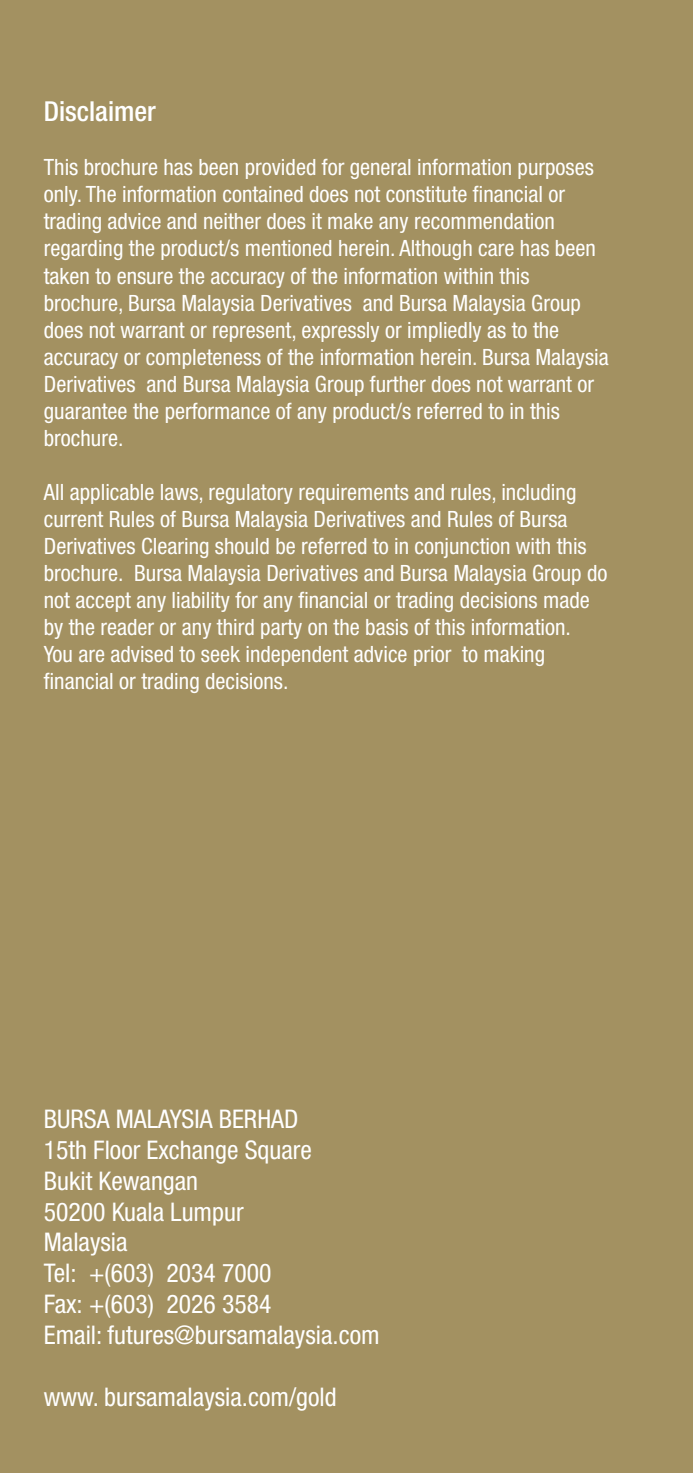
<style>
.page{position:relative;width:693px;height:1473px;background:#fff}
.page>*{position:absolute;margin:0;border:0;box-sizing:border-box;transform-origin:0 0}
.t1{font:500 condensed 27.5px "Helvetica Neue LT Std";color:#fff}
.t2{font:condensed 25.75px/30.8px "Helvetica Neue LT Std";color:#fff}
.t3{font:condensed 22.5px/27px "Helvetica Neue LT Std";color:#fff}
</style>
<div class="page">
<div style="left:0;top:0;width:692px;height:1473px;background:#a39161"></div>
<p class="t1" style="left:44px;top:95px;width:114px">Disclaimer</p>
<p class="t3" style="left:44px;top:154px;width:566px">This brochure has been provided for general information purposes only. The information contained does not constitute financial or trading advice and neither does it make any recommendation regarding the product/s mentioned herein. Although care has been taken to ensure the accuracy of the information within this brochure, Bursa Malaysia Derivatives and Bursa Malaysia Group does not warrant or represent, expressly or impliedly as to the accuracy or completeness of the information herein. Bursa Malaysia Derivatives and Bursa Malaysia Group further does not warrant or guarantee the performance of any product/s referred to in this brochure.</p>
<p class="t3" style="left:44px;top:478px;width:565px">All applicable laws, regulatory requirements and rules, including current Rules of Bursa Malaysia Derivatives and Rules of Bursa Derivatives Clearing should be referred to in conjunction with this brochure. Bursa Malaysia Derivatives and Bursa Malaysia Group do not accept any liability for any financial or trading decisions made by the reader or any third party on the basis of this information.<br>You are advised to seek independent advice prior to making financial or trading decisions.</p>
<p class="t2" style="left:44px;top:1103px;width:337px">BURSA MALAYSIA BERHAD<br>15th Floor Exchange Square<br>Bukit Kewangan<br>50200 Kuala Lumpur<br>Malaysia<br>Tel: +(603) 2034 7000<br>Fax: +(603) 2026 3584<br>Email: futures@bursamalaysia.com</p>
<p class="t2" style="left:44px;top:1381px;width:294px">www. bursamalaysia.com/gold</p>
</div>
